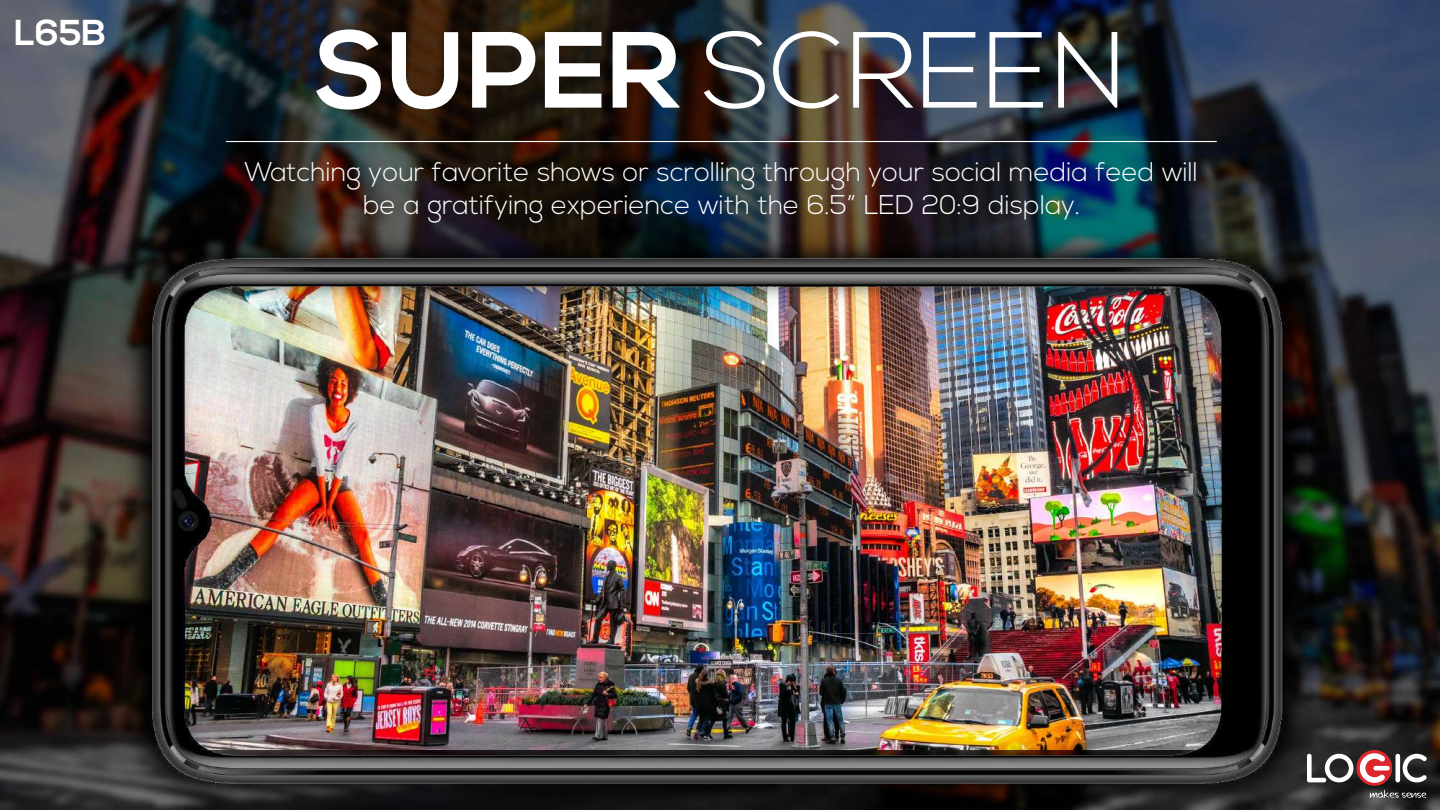
<style>
.page{position:relative;width:1440px;height:810px;background:#fff}
.page>*{position:absolute;margin:0;border:0;box-sizing:border-box;transform-origin:0 0}
.t1{font:300 108px "Nexa";color:#fff}
.t2{font:700 36px "Nexa";color:#fff}
.t3{font:300 27px/33.2px "Nexa";color:#fff;text-align:center}
.s1{font-weight:700}
</style>
<div class="page">
<img style="left:0;top:0;width:1440px;height:810px">
<svg style="left:1349px;top:750px;width:78px;height:48px"></svg>
<hr style="left:226px;top:141px;width:991px;height:1px;background:#fff">
<img style="left:93px;top:197px;width:1256px;height:613px">
<img style="left:133px;top:231px;width:1175px;height:579px">
<h2 class="t2" style="left:14px;top:11px;width:94px">L65B</h2>
<h1 class="t1" style="left:315px;top:8px;width:814px"><span class="s1">SUPER</span> SCREEN</h1>
<p class="t3" style="left:244px;top:156px;width:955px">Watching your favorite shows or scrolling through your social media feed will be a gratifying experience with the 6.5” LED 20:9 display.</p>
</div>
